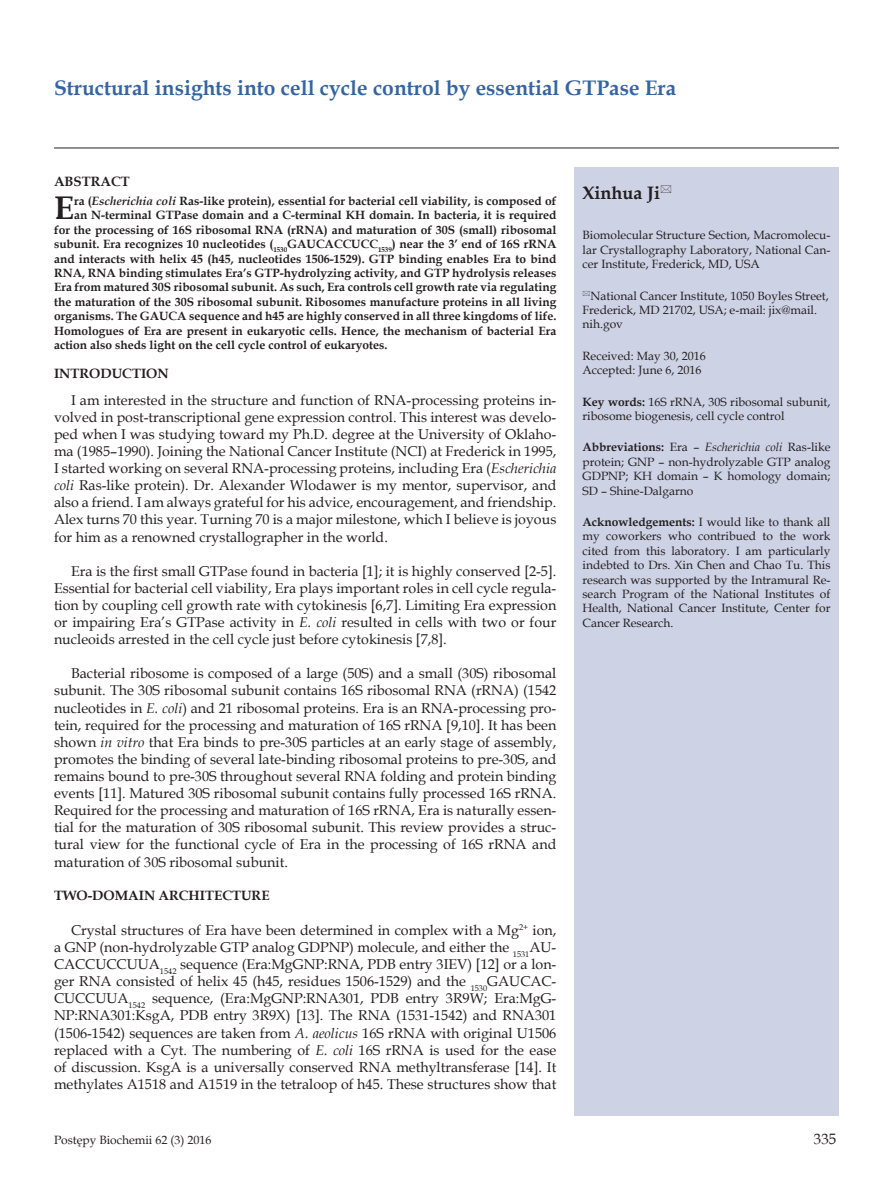
<style>
.page{position:relative;width:893px;height:1191px;background:#fff}
.page>*{position:absolute;margin:0;border:0;box-sizing:border-box;transform-origin:0 0}
._6_Streszczenie{font:700 32.7px "Book Antiqua";color:#231f20}
._1_Tytul{font:700 21px "Book Antiqua";color:#3564a2}
._2_Autor{font:700 18px "Book Antiqua";color:#231f20}
.t1{font:15px "Book Antiqua";color:#231f20}
.Body_tekst{font:14.25px/17.1px "Book Antiqua";color:#231f20;text-align:justify}
.Tytul_1{font:700 13.5px "Book Antiqua";color:#231f20}
._6_Streszczenie-2{font:700 12px "Book Antiqua";color:#231f20}
._5_Skroty{font:12px/14.4px "Book Antiqua";color:#231f20;text-align:justify}
._3_Adres{font:12px/14.4px "Book Antiqua";color:#231f20;text-align:justify}
._4_Adres_Mail{font:12px/14.4px "Book Antiqua";color:#231f20}
.s1{font-style:italic}
.s2{font-weight:700}
</style>
<div class="page">
<hr style="left:54px;top:148px;width:785px;height:1px;background:#231f20">
<div style="left:574px;top:167px;width:265px;height:948px;background:#ced2e5"></div>
<p class="_1_Tytul" style="left:54px;top:73px;width:624px">Structural insights into cell cycle control by essential GTPase Era</p>
<p class="Tytul_1" style="left:54px;top:172px;width:77px">ABSTRACT</p>
<p class="_6_Streszczenie" style="left:54px;top:186px;width:22px">E</p>
<p class="_6_Streszczenie-2" style="left:74px;top:193px;width:484px">ra (<span class="s1">Escherichia coli</span> Ras-like protein), essential for bacterial cell viability, is composed of</p>
<p class="_6_Streszczenie-2" style="left:74px;top:207px;width:484px">an N-terminal GTPase domain and a C-terminal KH domain. In bacteria, it is required</p>
<p class="_6_Streszczenie-2" style="left:54px;top:221px;width:504px">for the processing of 16S ribosomal RNA (rRNA) and maturation of 30S (small) ribosomal</p>
<p class="_6_Streszczenie-2" style="left:54px;top:236px;width:504px">subunit. Era recognizes 10 nucleotides (<sub>1530</sub>GAUCACCUCC<sub>1539</sub>) near the 3’ end of 16S rRNA</p>
<p class="_6_Streszczenie-2" style="left:54px;top:250px;width:504px">and interacts with helix 45 (h45, nucleotides 1506-1529). GTP binding enables Era to bind</p>
<p class="_6_Streszczenie-2" style="left:54px;top:265px;width:504px">RNA, RNA binding stimulates Era’s GTP-hydrolyzing activity, and GTP hydrolysis releases</p>
<p class="_6_Streszczenie-2" style="left:54px;top:279px;width:504px">Era from matured 30S ribosomal subunit. As such, Era controls cell growth rate via regulating</p>
<p class="_6_Streszczenie-2" style="left:54px;top:293px;width:504px">the maturation of the 30S ribosomal subunit. Ribosomes manufacture proteins in all living</p>
<p class="_6_Streszczenie-2" style="left:54px;top:308px;width:504px">organisms. The GAUCA sequence and h45 are highly conserved in all three kingdoms of life.</p>
<p class="_6_Streszczenie-2" style="left:54px;top:322px;width:504px">Homologues of Era are present in eukaryotic cells. Hence, the mechanism of bacterial Era</p>
<p class="_6_Streszczenie-2" style="left:54px;top:337px;width:335px">action also sheds light on the cell cycle control of eukaryotes.</p>
<p class="Tytul_1" style="left:54px;top:364px;width:116px">INTRODUCTION</p>
<p class="Body_tekst" style="left:54px;top:391px;width:504px;text-indent:17px">I am interested in the structure and function of RNA-processing proteins in&shy;volved in post-transcriptional gene expression control. This interest was develo&shy;ped when I was studying toward my Ph.D. degree at the University of Oklaho&shy;ma (1985–1990). Joining the National Cancer Institute (NCI) at Frederick in 1995, I started working on several RNA-processing proteins, including Era (<span class="s1">Escherichia coli</span> Ras-like protein). Dr. Alexander Wlodawer is my mentor, supervisor, and also a friend. I am always grateful for his advice, encouragement, and friendship.<br>Alex turns 70 this year. Turning 70 is a major milestone, which I believe is joyous for him as a renowned crystallographer in the world.</p>
<p class="Body_tekst" style="left:54px;top:562px;width:504px;text-indent:17px">Era is the first small GTPase found in bacteria [1]; it is highly conserved [2-5].<br>Essential for bacterial cell viability, Era plays important roles in cell cycle regula&shy;tion by coupling cell growth rate with cytokinesis [6,7]. Limiting Era expression or impairing Era’s GTPase activity in <span class="s1">E. coli</span> resulted in cells with two or four nucleoids arrested in the cell cycle just before cytokinesis [7,8].</p>
<p class="Body_tekst" style="left:54px;top:664px;width:504px;text-indent:17px">Bacterial ribosome is composed of a large (50S) and a small (30S) ribosomal subunit. The 30S ribosomal subunit contains 16S ribosomal RNA (rRNA) (1542 nucleotides in <span class="s1">E. coli</span>) and 21 ribosomal proteins. Era is an RNA-processing pro&shy;tein, required for the processing and maturation of 16S rRNA [9,10]. It has been shown <span class="s1">in vitro</span> that Era binds to pre-30S particles at an early stage of assembly, promotes the binding of several late-binding ribosomal proteins to pre-30S, and remains bound to pre-30S throughout several RNA folding and protein binding events [11]. Matured 30S ribosomal subunit contains fully processed 16S rRNA.<br>Required for the processing and maturation of 16S rRNA, Era is naturally essen&shy;tial for the maturation of 30S ribosomal subunit. This review provides a struc&shy;tural view for the functional cycle of Era in the processing of 16S rRNA and maturation of 30S ribosomal subunit.</p>
<p class="Tytul_1" style="left:54px;top:886px;width:217px">TWO-DOMAIN ARCHITECTURE</p>
<p class="Body_tekst" style="left:54px;top:921px;width:504px;text-indent:17px">Crystal structures of Era have been determined in complex with a Mg<sup>2+</sup> ion, a GNP (non-hydrolyzable GTP analog GDPNP) molecule, and either the <sub>1531</sub>AU-CACCUCCUUA<sub>1542</sub> sequence (Era:MgGNP:RNA, PDB entry 3IEV) [12] or a lon&shy;ger RNA consisted of helix 45 (h45, residues 1506-1529) and the <sub>1530</sub>GAUCAC-CUCCUUA<sub>1542</sub> sequence, (Era:MgGNP:RNA301, PDB entry 3R9W; Era:MgG-NP:RNA301:KsgA, PDB entry 3R9X) [13]. The RNA (1531-1542) and RNA301 (1506-1542) sequences are taken from <span class="s1">A. aeolicus</span> 16S rRNA with original U1506 replaced with a Cyt. The numbering of <span class="s1">E. coli</span> 16S rRNA is used for the ease of discussion. KsgA is a universally conserved RNA methyltransferase [14]. It methylates A1518 and A1519 in the tetraloop of h45. These structures show that</p>
<p class="_2_Autor" style="left:583px;top:181px;width:79px">Xinhua Ji</p>
<p class="_3_Adres" style="left:583px;top:228px;width:249px">Biomolecular Structure Section, Macromolecu&shy;lar Crystallography Laboratory, National Can&shy;cer Institute, Frederick, MD, USA</p>
<p class="_4_Adres_Mail" style="left:583px;top:288px;width:248px;text-indent:8px">National Cancer Institute, 1050 Boyles Street,<br>Frederick, MD 21702, USA; e-mail: jix@mail. nih.gov</p>
<p class="_5_Skroty" style="left:583px;top:348px;width:125px">Received: May 30, 2016</p>
<p class="_4_Adres_Mail" style="left:583px;top:362px;width:120px">Accepted: June 6, 2016</p>
<p class="_5_Skroty" style="left:583px;top:394px;width:249px"><span class="s2">Key words:</span> 16S rRNA, 30S ribosomal subunit, ribosome biogenesis, cell cycle control</p>
<p class="_5_Skroty" style="left:583px;top:440px;width:249px"><span class="s2">Abbreviations:</span> Era – <span class="s1">Escherichia coli</span> Ras-like protein; GNP – non-hydrolyzable GTP analog GDPNP; KH domain – K homology domain; SD – Shine-Dalgarno</p>
<p class="_5_Skroty" style="left:583px;top:514px;width:249px"><span class="s2">Acknowledgements:</span> I would like to thank all my coworkers who contribued to the work cited from this laboratory. I am particularly indebted to Drs. Xin Chen and Chao Tu. This research was supported by the Intramural Re&shy;search Program of the National Institutes of Health, National Cancer Institute, Center for Cancer Research.</p>
<p class="_5_Skroty" style="left:54px;top:1132px;width:159px">Postępy Biochemii 62 (3) 2016</p>
<p class="t1" style="left:814px;top:1128px;width:24px">335</p>
</div>
